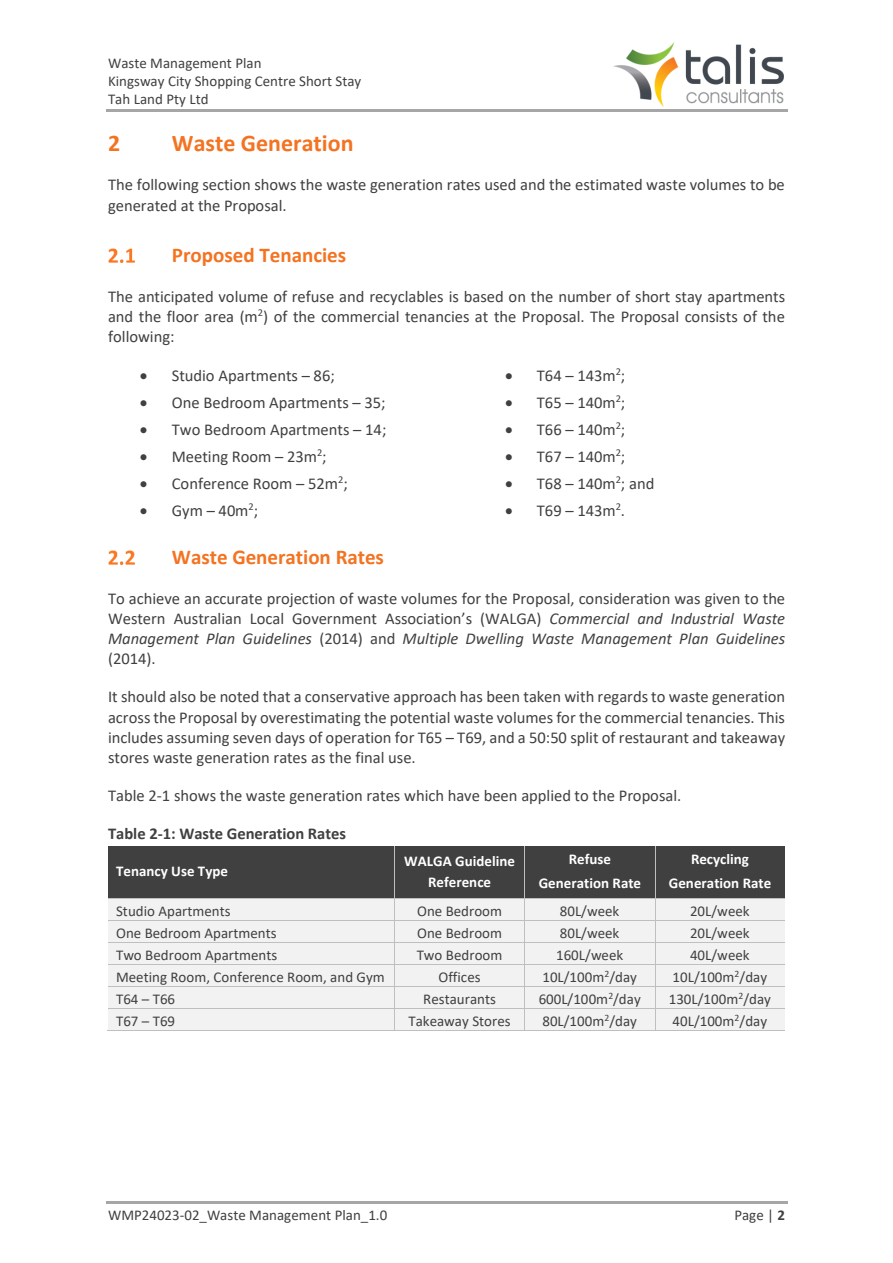
<style>
.page{position:relative;width:893px;height:1263px;background:#fff}
.page>*{position:absolute;margin:0;border:0;box-sizing:border-box;transform-origin:0 0}
.t1{font:700 24px "Calibri";color:#f37321}
.t2{font:700 21px "Calibri";color:#f37321}
.t3{font:16.5px/20.1px "Calibri";color:#404040;text-align:justify}
.t4{font:700 16.5px "Calibri";color:#404040}
.t5{font:15px/18.3px "Calibri";color:#404040}
.t6{font:700 15px/24.3px "Calibri";color:#fff;text-align:center}
.s1{font-style:italic}
.s2{font-weight:700}
</style>
<div class="page">
<hr style="left:106px;top:109px;width:681px;height:3px;background:#a6a6a6">
<hr style="left:106px;top:1202px;width:681px;height:2px;background:#a6a6a6">
<img style="left:614px;top:43px;width:170px;height:64px">
<img style="left:109px;top:248px;width:25px;height:15px">
<img style="left:109px;top:550px;width:25px;height:15px">
<div style="left:108px;top:846px;width:286px;height:52px;background:#404040"></div>
<div style="left:395px;top:846px;width:129px;height:52px;background:#404040"></div>
<div style="left:525px;top:846px;width:130px;height:52px;background:#404040"></div>
<div style="left:655px;top:846px;width:130px;height:52px;background:#404040"></div>
<hr style="left:394px;top:846px;width:1px;height:52px;background:#bfbfbf">
<hr style="left:524px;top:846px;width:1px;height:52px;background:#bfbfbf">
<hr style="left:655px;top:846px;width:1px;height:52px;background:#bfbfbf">
<div style="left:108px;top:899px;width:286px;height:21px;background:#f2f2f2"></div>
<div style="left:395px;top:899px;width:129px;height:21px;background:#f2f2f2"></div>
<div style="left:525px;top:899px;width:130px;height:21px;background:#f2f2f2"></div>
<div style="left:655px;top:899px;width:130px;height:21px;background:#f2f2f2"></div>
<hr style="left:108px;top:898px;width:286px;height:1px;background:#bfbfbf">
<hr style="left:395px;top:898px;width:129px;height:1px;background:#bfbfbf">
<hr style="left:525px;top:898px;width:130px;height:1px;background:#bfbfbf">
<hr style="left:655px;top:898px;width:130px;height:1px;background:#bfbfbf">
<div style="left:108px;top:920px;width:286px;height:22px;background:#f2f2f2"></div>
<div style="left:395px;top:920px;width:129px;height:22px;background:#f2f2f2"></div>
<div style="left:525px;top:920px;width:130px;height:22px;background:#f2f2f2"></div>
<div style="left:655px;top:920px;width:130px;height:22px;background:#f2f2f2"></div>
<hr style="left:108px;top:920px;width:286px;height:1px;background:#bfbfbf">
<hr style="left:395px;top:920px;width:129px;height:1px;background:#bfbfbf">
<hr style="left:525px;top:920px;width:130px;height:1px;background:#bfbfbf">
<hr style="left:655px;top:920px;width:130px;height:1px;background:#bfbfbf">
<div style="left:108px;top:943px;width:286px;height:21px;background:#f2f2f2"></div>
<div style="left:395px;top:943px;width:129px;height:21px;background:#f2f2f2"></div>
<div style="left:525px;top:943px;width:130px;height:21px;background:#f2f2f2"></div>
<div style="left:655px;top:943px;width:130px;height:21px;background:#f2f2f2"></div>
<hr style="left:108px;top:942px;width:286px;height:1px;background:#bfbfbf">
<hr style="left:395px;top:942px;width:129px;height:1px;background:#bfbfbf">
<hr style="left:525px;top:942px;width:130px;height:1px;background:#bfbfbf">
<hr style="left:655px;top:942px;width:130px;height:1px;background:#bfbfbf">
<div style="left:108px;top:965px;width:286px;height:21px;background:#f2f2f2"></div>
<div style="left:395px;top:965px;width:129px;height:21px;background:#f2f2f2"></div>
<div style="left:525px;top:965px;width:130px;height:21px;background:#f2f2f2"></div>
<div style="left:655px;top:965px;width:130px;height:21px;background:#f2f2f2"></div>
<hr style="left:108px;top:964px;width:286px;height:1px;background:#bfbfbf">
<hr style="left:395px;top:964px;width:129px;height:1px;background:#bfbfbf">
<hr style="left:525px;top:964px;width:130px;height:1px;background:#bfbfbf">
<hr style="left:655px;top:964px;width:130px;height:1px;background:#bfbfbf">
<div style="left:108px;top:987px;width:286px;height:21px;background:#f2f2f2"></div>
<div style="left:395px;top:987px;width:129px;height:21px;background:#f2f2f2"></div>
<div style="left:525px;top:987px;width:130px;height:21px;background:#f2f2f2"></div>
<div style="left:655px;top:987px;width:130px;height:21px;background:#f2f2f2"></div>
<hr style="left:108px;top:986px;width:286px;height:1px;background:#bfbfbf">
<hr style="left:395px;top:986px;width:129px;height:1px;background:#bfbfbf">
<hr style="left:525px;top:986px;width:130px;height:1px;background:#bfbfbf">
<hr style="left:655px;top:986px;width:130px;height:1px;background:#bfbfbf">
<div style="left:108px;top:1009px;width:286px;height:21px;background:#f2f2f2"></div>
<div style="left:395px;top:1009px;width:129px;height:21px;background:#f2f2f2"></div>
<div style="left:525px;top:1009px;width:130px;height:21px;background:#f2f2f2"></div>
<div style="left:655px;top:1009px;width:130px;height:21px;background:#f2f2f2"></div>
<hr style="left:108px;top:1008px;width:286px;height:1px;background:#bfbfbf">
<hr style="left:395px;top:1008px;width:129px;height:1px;background:#bfbfbf">
<hr style="left:525px;top:1008px;width:130px;height:1px;background:#bfbfbf">
<hr style="left:655px;top:1008px;width:130px;height:1px;background:#bfbfbf">
<hr style="left:107px;top:1030px;width:287px;height:1px;background:#bfbfbf">
<svg style="left:394px;top:898px;width:1px;height:133px"></svg>
<hr style="left:395px;top:1030px;width:129px;height:1px;background:#bfbfbf">
<svg style="left:524px;top:898px;width:1px;height:133px"></svg>
<hr style="left:525px;top:1030px;width:130px;height:1px;background:#bfbfbf">
<svg style="left:655px;top:899px;width:1px;height:131px"></svg>
<hr style="left:655px;top:1030px;width:130px;height:1px;background:#bfbfbf">
<p class="t5" style="left:108px;top:55px;width:255px">Waste Management Plan<br>Kingsway City Shopping Centre Short Stay<br>Tah Land Pty Ltd</p>
<h1 class="t1" style="left:108px;top:133px;width:14px">2</h1>
<h1 class="t1" style="left:172px;top:133px;width:183px">Waste Generation</h1>
<p class="t3" style="left:108px;top:176px;width:678px">The following section shows the waste generation rates used and the estimated waste volumes to be generated at the Proposal.</p>
<p class="t2" style="left:172px;top:246px;width:176px">Proposed Tenancies</p>
<p class="t3" style="left:108px;top:287px;width:679px">The anticipated volume of refuse and recyclables is based on the number of short stay apartments and the floor area (m<sup>2</sup>) of the commercial tenancies at the Proposal. The Proposal consists of the following:</p>
<p class="t3" style="left:140px;top:367px;width:196px">• Studio Apartments – 86;</p>
<p class="t3" style="left:140px;top:394px;width:247px">• One Bedroom Apartments – 35;</p>
<p class="t3" style="left:140px;top:421px;width:248px">• Two Bedroom Apartments – 14;</p>
<p class="t3" style="left:140px;top:448px;width:188px">• Meeting Room – 23m<sup>2</sup>;</p>
<p class="t3" style="left:140px;top:475px;width:209px">• Conference Room – 52m<sup>2</sup>;</p>
<p class="t3" style="left:140px;top:502px;width:120px">• Gym – 40m<sup>2</sup>;</p>
<p class="t3" style="left:505px;top:367px;width:122px">• T64 – 143m<sup>2</sup>;</p>
<p class="t3" style="left:505px;top:394px;width:122px">• T65 – 140m<sup>2</sup>;</p>
<p class="t3" style="left:505px;top:421px;width:122px">• T66 – 140m<sup>2</sup>;</p>
<p class="t3" style="left:505px;top:448px;width:122px">• T67 – 140m<sup>2</sup>;</p>
<p class="t3" style="left:505px;top:475px;width:151px">• T68 – 140m<sup>2</sup>; and</p>
<p class="t3" style="left:505px;top:502px;width:122px">• T69 – 143m<sup>2</sup>.</p>
<p class="t2" style="left:172px;top:549px;width:214px">Waste Generation Rates</p>
<p class="t3" style="left:108px;top:589px;width:679px">To achieve an accurate projection of waste volumes for the Proposal, consideration was given to the Western Australian Local Government Association’s (WALGA) <span class="s1">Commercial and Industrial Waste Management Plan Guidelines</span> (2014) and <span class="s1">Multiple Dwelling Waste Management Plan Guidelines </span>(2014).</p>
<p class="t3" style="left:108px;top:688px;width:679px">It should also be noted that a conservative approach has been taken with regards to waste generation across the Proposal by overestimating the potential waste volumes for the commercial tenancies. This includes assuming seven days of operation for T65 – T69, and a 50:50 split of restaurant and takeaway stores waste generation rates as the final use.</p>
<p class="t3" style="left:108px;top:787px;width:575px">Table 2-1 shows the waste generation rates which have been applied to the Proposal.</p>
<p class="t4" style="left:108px;top:827px;width:240px">Table 2-1: Waste Generation Rates</p>
<p class="t6" style="left:116px;top:860px;width:113px">Tenancy Use Type</p>
<p class="t6" style="left:404px;top:851px;width:112px;line-height:21px">WALGA Guideline<br>Reference</p>
<p class="t6" style="left:539px;top:848px;width:104px">Refuse<br>Generation Rate</p>
<p class="t6" style="left:669px;top:848px;width:104px">Recycling<br>Generation Rate</p>
<p class="t5" style="left:116px;top:903px;width:116px">Studio Apartments</p>
<p class="t5" style="left:417px;top:903px;width:86px">One Bedroom</p>
<p class="t5" style="left:560px;top:903px;width:61px">80L/week</p>
<p class="t5" style="left:690px;top:903px;width:61px">20L/week</p>
<p class="t5" style="left:116px;top:925px;width:162px">One Bedroom Apartments</p>
<p class="t5" style="left:417px;top:925px;width:86px">One Bedroom</p>
<p class="t5" style="left:560px;top:925px;width:61px">80L/week</p>
<p class="t5" style="left:690px;top:925px;width:61px">20L/week</p>
<p class="t5" style="left:116px;top:947px;width:163px">Two Bedroom Apartments</p>
<p class="t5" style="left:417px;top:947px;width:87px">Two Bedroom</p>
<p class="t5" style="left:556px;top:947px;width:69px">160L/week</p>
<p class="t5" style="left:690px;top:947px;width:61px">40L/week</p>
<p class="t5" style="left:116px;top:969px;width:270px">Meeting Room, Conference Room, and Gym</p>
<p class="t5" style="left:439px;top:969px;width:44px">Offices</p>
<p class="t5" style="left:542px;top:969px;width:96px">10L/100m<sup>2</sup>/day</p>
<p class="t5" style="left:673px;top:969px;width:96px">10L/100m<sup>2</sup>/day</p>
<p class="t5" style="left:116px;top:991px;width:61px">T64 – T66</p>
<p class="t5" style="left:423px;top:991px;width:74px">Restaurants</p>
<p class="t5" style="left:539px;top:991px;width:104px">600L/100m<sup>2</sup>/day</p>
<p class="t5" style="left:669px;top:991px;width:104px">130L/100m<sup>2</sup>/day</p>
<p class="t5" style="left:116px;top:1013px;width:61px">T67 – T69</p>
<p class="t5" style="left:408px;top:1013px;width:104px">Takeaway Stores</p>
<p class="t5" style="left:542px;top:1013px;width:96px">80L/100m<sup>2</sup>/day</p>
<p class="t5" style="left:673px;top:1013px;width:96px">40L/100m<sup>2</sup>/day</p>
<p class="t5" style="left:108px;top:1207px;width:281px">WMP24023-02_Waste Management Plan_1.0</p>
<p class="t5" style="left:734px;top:1207px;width:52px">Page | <span class="s2">2</span></p>
</div>
